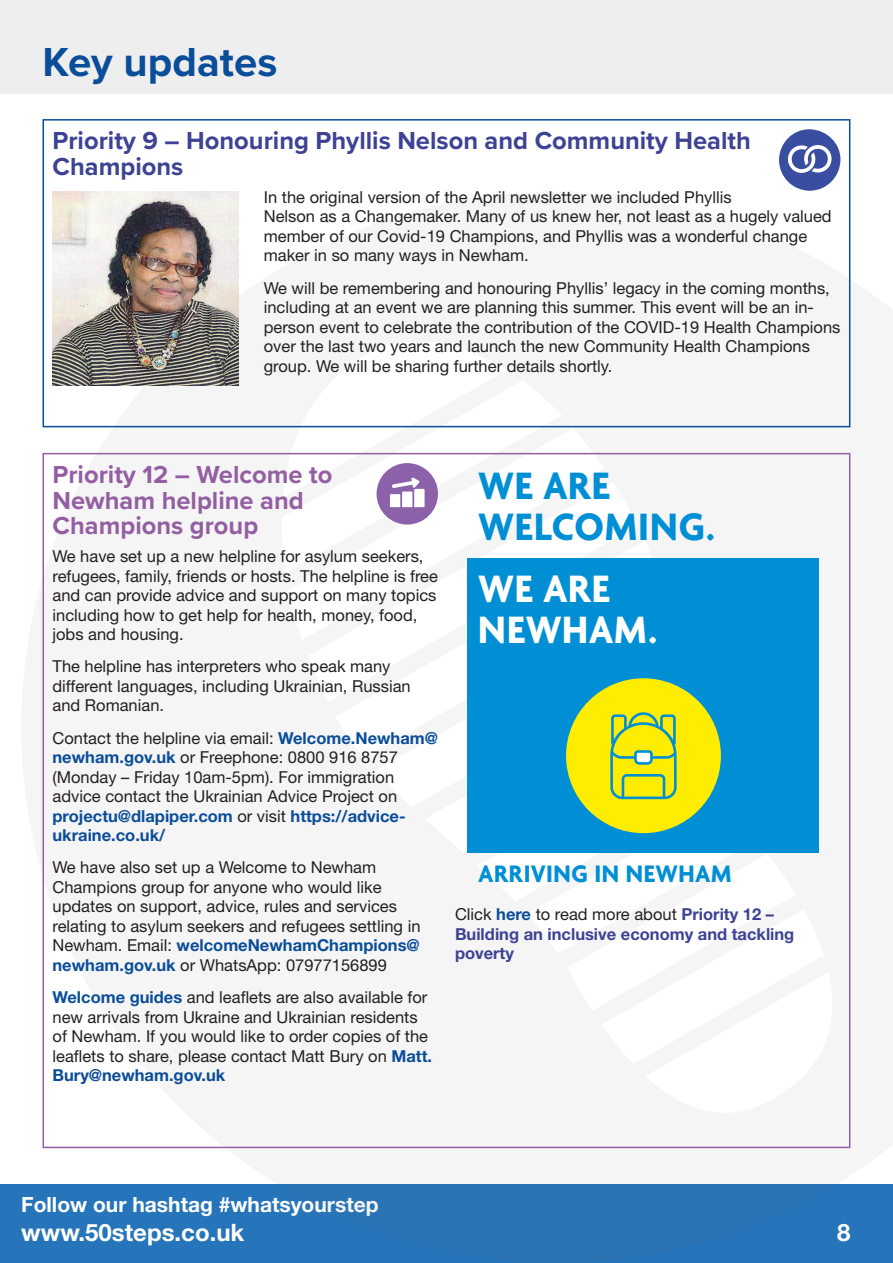
<style>
.page{position:relative;width:893px;height:1263px;background:#fff}
.page>*{position:absolute;margin:0;border:0;box-sizing:border-box;transform-origin:0 0}
.t1{font:700 42px "Proxima Nova";color:#0a4d99}
.t2{font:700 41.25px/41.2px "Agenda";letter-spacing:.015em;color:#008fd5;scale:.95 1}
.t3{font:700 41.25px/41.2px "Agenda";letter-spacing:.015em;color:#fff;scale:.95 1}
.t4{font:700 25.8px "Agenda";letter-spacing:.025em;color:#008fd5;scale:.95 1}
.Step_subhead{font:700 25.5px/25.5px "Proxima Nova";color:#3d4294}
.Step_subhead-2{font:700 25.5px/25.5px "Proxima Nova";color:#945ea3}
.t5{font:700 24px "Helvetica Neue LT Std";color:#fff}
.t6{font:700 21px "Helvetica Neue LT Std";color:#fff}
.Body{font:16.5px/19.5px "Helvetica Neue LT Std";color:#231f20}
.Body-2{font:700 16.5px/19.5px "Helvetica Neue LT Std";color:#3d4294}
.s1{font-weight:700;color:#0a4d99}
.s2{font-weight:400;color:#231f20}
.s3{color:#0a4d99}
</style>
<div class="page">
<div style="left:0;top:1184px;width:893px;height:79px;background:#2675ba"></div>
<svg style="left:469px;top:904px;width:382px;height:245px;fill:#f5f5f5"></svg>
<div style="left:0;top:0;width:893px;height:94px;background:#eeeeef"></div>
<div style="left:43px;top:119px;width:807px;height:308px;border:2px solid #0a4d99"></div>
<div style="left:779px;top:129px;width:61px;height:62px;background:#394ea1;border-radius:50%"></div>
<svg style="left:788px;top:145px;width:44px;height:28px"></svg>
<div style="left:377px;top:463px;width:61px;height:61px;background:#8b61a9;border-radius:50%"></div>
<svg style="left:390px;top:477px;width:35px;height:30px"></svg>
<img style="left:53px;top:192px;width:185px;height:193px">
<div style="left:468px;top:558px;width:351px;height:294px;background:#008fd5"></div>
<div style="left:566px;top:678px;width:155px;height:155px;background:#ffed01;border-radius:50%"></div>
<svg style="left:610px;top:712px;width:67px;height:87px"></svg>
<p class="t1" style="left:43px;top:30px;width:236px">Key updates</p>
<p class="Step_subhead" style="left:53px;top:127px;width:700px">Priority 9 – Honouring Phyllis Nelson and Community Health<br>Champions</p>
<p class="Body" style="left:264px;top:187px;width:569px">In the original version of the April newsletter we included Phyllis<br>Nelson as a Changemaker. Many of us knew her, not least as a hugely valued member of our Covid-19 Champions, and Phyllis was a wonderful change maker in so many ways in Newham.</p>
<p class="Body" style="left:264px;top:278px;width:578px">We will be remembering and honouring Phyllis’ legacy in the coming months, including at an event we are planning this summer. This event will be an in&shy;person event to celebrate the contribution of the COVID-19 Health Champions over the last two years and launch the new Community Health Champions group. We will be sharing further details shortly.</p>
<p class="Step_subhead-2" style="left:53px;top:461px;width:281px">Priority 12 – Welcome to<br>Newham helpline and<br>Champions group</p>
<p class="Body" style="left:53px;top:546px;width:387px">We have set up a new helpline for asylum seekers, refugees, family, friends or hosts. The helpline is free and can provide advice and support on many topics including how to get help for health, money, food, jobs and housing.</p>
<p class="Body" style="left:53px;top:656px;width:360px">The helpline has interpreters who speak many different languages, including Ukrainian, Russian and Romanian.</p>
<p class="Body" style="left:53px;top:728px;width:387px">Contact the helpline via email: <span class="s1">Welcome.Newham@ newham.gov.uk</span> or Freephone: 0800 916 8757 (Monday – Friday 10am-5pm). For immigration advice contact the Ukrainian Advice Project on <span class="s1">projectu@dlapiper.com</span> or visit <span class="s1">https://advice&shy;ukraine.co.uk/</span></p>
<p class="Body" style="left:53px;top:857px;width:369px">We have also set up a Welcome to Newham Champions group for anyone who would like updates on support, advice, rules and services relating to asylum seekers and refugees settling in Newham. Email: <span class="s1">welcomeNewhamChampions@ newham.gov.uk</span> or WhatsApp: 07977156899</p>
<p class="Body" style="left:53px;top:987px;width:381px"><span class="s1">Welcome guides</span> and leaflets are also available for new arrivals from Ukraine and Ukrainian residents of Newham. If you would like to order copies of the leaflets to share, please contact Matt Bury on <span class="s1">Matt.<br>Bury@newham.gov.uk</span></p>
<p class="t2" style="left:478px;top:468px;width:251px">WE ARE<br>WELCOMING.</p>
<p class="t3" style="left:478px;top:570px;width:190px">WE ARE<br>NEWHAM.</p>
<p class="t4" style="left:478px;top:859px;width:268px">ARRIVING IN NEWHAM</p>
<p class="Body-2" style="left:455px;top:904px;width:341px"><span class="s2">Click</span> <span class="s3">here</span> <span class="s2">to read more about</span> Priority 12 –<br>Building an inclusive economy and tackling poverty</p>
<p class="t6" style="left:21px;top:1191px;width:359px">Follow our hashtag #whatsyourstep</p>
<h3 class="t5" style="left:21px;top:1217px;width:225px">www.50steps.co.uk</h3>
<h3 class="t5" style="left:837px;top:1217px;width:15px">8</h3>
</div>
